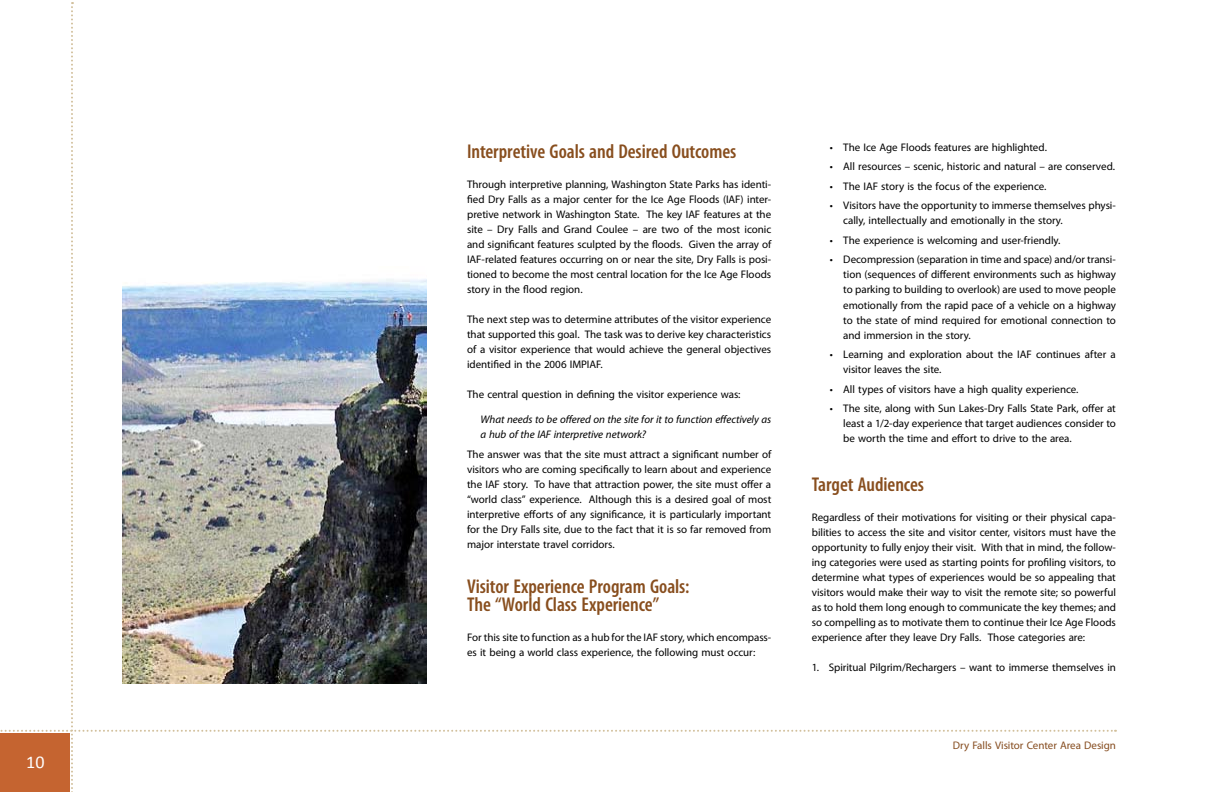
<style>
.page{position:relative;width:1224px;height:792px;background:#fff}
.page>*{position:absolute;margin:0;border:0;box-sizing:border-box;transform-origin:0 0}
.t1{font:600 condensed 20px/18px "Myriad Pro";letter-spacing:-.005em;color:#884e1e}
.t2{font:18px "Calibri";color:#fff}
.t3{font:11px/15px "Myriad Pro";letter-spacing:-.005em;color:#000;text-align:justify}
.t4{font:italic 11px/15px "Myriad Pro";letter-spacing:-.005em;color:#000}
.t5{font:11px "Myriad Pro";letter-spacing:-.005em;color:#864d20}
</style>
<div class="page">
<div style="left:0;top:733px;width:70px;height:59px;background:#c56430"></div>
<img style="left:122px;top:279px;width:305px;height:405px">
<h2 class="t2" style="left:26px;top:751px;width:20px">10</h2>
<h1 class="t1" style="left:467px;top:142px;width:271px">Interpretive Goals and Desired Outcomes</h1>
<p class="t3" style="left:467px;top:176px;width:306px">Through interpretive planning, Washington State Parks has identi&shy;fied Dry Falls as a major center for the Ice Age Floods (IAF) inter&shy;pretive network in Washington State. The key IAF features at the site – Dry Falls and Grand Coulee – are two of the most iconic and significant features sculpted by the floods. Given the array of IAF-related features occurring on or near the site, Dry Falls is posi&shy;tioned to become the most central location for the Ice Age Floods story in the flood region.</p>
<p class="t3" style="left:467px;top:311px;width:306px">The next step was to determine attributes of the visitor experience that supported this goal. The task was to derive key characteristics of a visitor experience that would achieve the general objectives identified in the 2006 IMPIAF.</p>
<p class="t3" style="left:467px;top:386px;width:275px">The central question in defining the visitor experience was:</p>
<p class="t4" style="left:481px;top:412px;width:292px">What needs to be offered on the site for it to function effectively as a hub of the IAF interpretive network?</p>
<p class="t3" style="left:467px;top:446px;width:306px">The answer was that the site must attract a significant number of visitors who are coming specifically to learn about and experience the IAF story. To have that attraction power, the site must offer a “world class” experience. Although this is a desired goal of most interpretive efforts of any significance, it is particularly important for the Dry Falls site, due to the fact that it is so far removed from major interstate travel corridors.</p>
<h1 class="t1" style="left:467px;top:577px;width:224px">Visitor Experience Program Goals:<br>The “World Class Experience”</h1>
<p class="t3" style="left:467px;top:629px;width:306px">For this site to function as a hub for the IAF story, which encompass&shy;es it being a world class experience, the following must occur:</p>
<p class="t3" style="left:830px;top:140px;width:219px">• The Ice Age Floods features are highlighted.</p>
<p class="t3" style="left:830px;top:159px;width:287px">• All resources – scenic, historic and natural – are conserved.</p>
<p class="t3" style="left:830px;top:179px;width:218px">• The IAF story is the focus of the experience.</p>
<p class="t3" style="left:843px;top:198px;width:274px;text-indent:-13px">• Visitors have the opportunity to immerse themselves physi&shy;cally, intellectually and emotionally in the story.</p>
<p class="t3" style="left:830px;top:233px;width:232px">• The experience is welcoming and user-friendly.</p>
<p class="t3" style="left:843px;top:252px;width:274px;text-indent:-13px">• Decompression (separation in time and space) and/or transi&shy;tion (sequences of different environments such as highway to parking to building to overlook) are used to move people emotionally from the rapid pace of a vehicle on a highway to the state of mind required for emotional connection to and immersion in the story.</p>
<p class="t3" style="left:843px;top:347px;width:274px;text-indent:-13px">• Learning and exploration about the IAF continues after a visitor leaves the site.</p>
<p class="t3" style="left:830px;top:381px;width:250px">• All types of visitors have a high quality experience.</p>
<p class="t3" style="left:843px;top:401px;width:274px;text-indent:-13px">• The site, along with Sun Lakes-Dry Falls State Park, offer at least a 1/2-day experience that target audiences consider to be worth the time and effort to drive to the area.</p>
<h1 class="t1" style="left:812px;top:475px;width:114px">Target Audiences</h1>
<p class="t3" style="left:812px;top:510px;width:306px">Regardless of their motivations for visiting or their physical capa&shy;bilities to access the site and visitor center, visitors must have the opportunity to fully enjoy their visit. With that in mind, the follow&shy;ing categories were used as starting points for profiling visitors, to determine what types of experiences would be so appealing that visitors would make their way to visit the remote site; so powerful as to hold them long enough to communicate the key themes; and so compelling as to motivate them to continue their Ice Age Floods experience after they leave Dry Falls. Those categories are:</p>
<p class="t3" style="left:812px;top:660px;width:306px">1. Spiritual Pilgrim/Rechargers – want to immerse themselves in</p>
<p class="t5" style="left:953px;top:738px;width:165px">Dry Falls Visitor Center Area Design</p>
</div>
